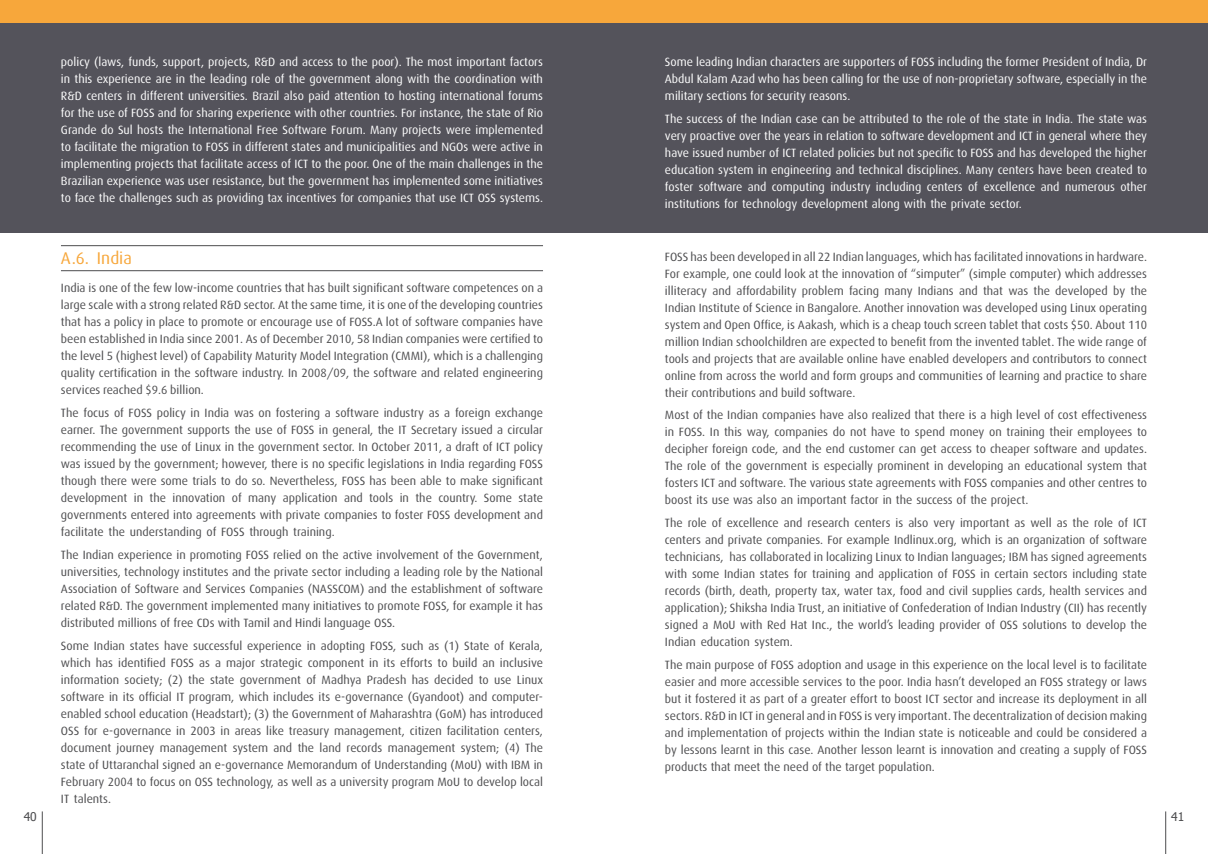
<style>
.page{position:relative;width:1208px;height:854px;background:#fff}
.page>*{position:absolute;margin:0;border:0;box-sizing:border-box;transform-origin:0 0}
.t1{font:17px "Dax";color:#f7a73b}
.t2{font:12px/17px "Dax";color:#4d4d4f;text-align:justify}
.t3{font:12px/17px "Dax";color:#fff;text-align:justify}
.t4{font:12px "Tahoma";color:#4d4d4f}
</style>
<div class="page">
<div style="left:0;top:0;width:1208px;height:43px;background:#f7a73b"></div>
<div style="left:0;top:23px;width:1208px;height:209px;background:#54535b"></div>
<hr style="left:1165px;top:811px;width:1px;height:42px;background:#4d4d4f">
<hr style="left:42px;top:811px;width:1px;height:42px;background:#4d4d4f">
<hr style="left:61px;top:270px;width:482px;height:1px;background:#4d4d4f">
<hr style="left:61px;top:245px;width:482px;height:1px;background:#4d4d4f">
<p class="t3" style="left:61px;top:53px;width:483px">policy (laws, funds, support, projects, R&amp;D and access to the poor). The most important factors in this experience are in the leading role of the government along with the coordination with R&amp;D centers in different universities. Brazil also paid attention to hosting international forums for the use of FOSS and for sharing experience with other countries. For instance, the state of Rio Grande do Sul hosts the International Free Software Forum. Many projects were implemented to facilitate the migration to FOSS in different states and municipalities and NGOs were active in implementing projects that facilitate access of ICT to the poor. One of the main challenges in the Brazilian experience was user resistance, but the government has implemented some initiatives to face the challenges such as providing tax incentives for companies that use ICT OSS systems.</p>
<h1 class="t1" style="left:61px;top:249px;width:72px">A.6. India</h1>
<p class="t2" style="left:61px;top:280px;width:483px">India is one of the few low-income countries that has built significant software competences on a large scale with a strong related R&amp;D sector. At the same time, it is one of the developing countries that has a policy in place to promote or encourage use of FOSS.A lot of software companies have been established in India since 2001. As of December 2010, 58 Indian companies were certified to the level 5 (highest level) of Capability Maturity Model Integration (CMMI), which is a challenging quality certification in the software industry. In 2008/09, the software and related engineering services reached $9.6 billion.</p>
<p class="t2" style="left:61px;top:404px;width:483px">The focus of FOSS policy in India was on fostering a software industry as a foreign exchange earner. The government supports the use of FOSS in general, the IT Secretary issued a circular recommending the use of Linux in the government sector. In October 2011, a draft of ICT policy was issued by the government; however, there is no specific legislations in India regarding FOSS though there were some trials to do so. Nevertheless, FOSS has been able to make significant development in the innovation of many application and tools in the country. Some state governments entered into agreements with private companies to foster FOSS development and facilitate the understanding of FOSS through training.</p>
<p class="t2" style="left:61px;top:546px;width:483px">The Indian experience in promoting FOSS relied on the active involvement of the Government, universities, technology institutes and the private sector including a leading role by the National Association of Software and Services Companies (NASSCOM) and the establishment of software related R&amp;D. The government implemented many initiatives to promote FOSS, for example it has distributed millions of free CDs with Tamil and Hindi language OSS.</p>
<p class="t2" style="left:61px;top:637px;width:483px">Some Indian states have successful experience in adopting FOSS, such as (1) State of Kerala, which has identified FOSS as a major strategic component in its efforts to build an inclusive information society; (2) the state government of Madhya Pradesh has decided to use Linux software in its official IT program, which includes its e-governance (Gyandoot) and computer&shy;enabled school education (Headstart); (3) the Government of Maharashtra (GoM) has introduced OSS for e-governance in 2003 in areas like treasury management, citizen facilitation centers, document journey management system and the land records management system; (4) The state of Uttaranchal signed an e-governance Memorandum of Understanding (MoU) with IBM in February 2004 to focus on OSS technology, as well as a university program MoU to develop local IT talents.</p>
<p class="t3" style="left:665px;top:53px;width:483px">Some leading Indian characters are supporters of FOSS including the former President of India, Dr Abdul Kalam Azad who has been calling for the use of non-proprietary software, especially in the military sections for security reasons.</p>
<p class="t3" style="left:665px;top:110px;width:483px">The success of the Indian case can be attributed to the role of the state in India. The state was very proactive over the years in relation to software development and ICT in general where they have issued number of ICT related policies but not specific to FOSS and has developed the higher education system in engineering and technical disciplines. Many centers have been created to foster software and computing industry including centers of excellence and numerous other institutions for technology development along with the private sector.</p>
<p class="t2" style="left:665px;top:248px;width:483px">FOSS has been developed in all 22 Indian languages, which has facilitated innovations in hardware.<br>For example, one could look at the innovation of “simputer” (simple computer) which addresses illiteracy and affordability problem facing many Indians and that was the developed by the Indian Institute of Science in Bangalore. Another innovation was developed using Linux operating system and Open Office, is Aakash, which is a cheap touch screen tablet that costs $50. About 110 million Indian schoolchildren are expected to benefit from the invented tablet. The wide range of tools and projects that are available online have enabled developers and contributors to connect online from across the world and form groups and communities of learning and practice to share their contributions and build software.</p>
<p class="t2" style="left:665px;top:406px;width:483px">Most of the Indian companies have also realized that there is a high level of cost effectiveness in FOSS. In this way, companies do not have to spend money on training their employees to decipher foreign code, and the end customer can get access to cheaper software and updates.<br>The role of the government is especially prominent in developing an educational system that fosters ICT and software. The various state agreements with FOSS companies and other centres to boost its use was also an important factor in the success of the project.</p>
<p class="t2" style="left:665px;top:514px;width:483px">The role of excellence and research centers is also very important as well as the role of ICT centers and private companies. For example Indlinux.org, which is an organization of software technicians, has collaborated in localizing Linux to Indian languages; IBM has signed agreements with some Indian states for training and application of FOSS in certain sectors including state records (birth, death, property tax, water tax, food and civil supplies cards, health services and application); Shiksha India Trust, an initiative of Confederation of Indian Industry (CII) has recently signed a MoU with Red Hat Inc., the world’s leading provider of OSS solutions to develop the Indian education system.</p>
<p class="t2" style="left:665px;top:656px;width:483px">The main purpose of FOSS adoption and usage in this experience on the local level is to facilitate easier and more accessible services to the poor. India hasn’t developed an FOSS strategy or laws but it fostered it as part of a greater effort to boost ICT sector and increase its deployment in all sectors. R&amp;D in ICT in general and in FOSS is very important. The decentralization of decision making and implementation of projects within the Indian state is noticeable and could be considered a by lessons learnt in this case. Another lesson learnt is innovation and creating a supply of FOSS products that meet the need of the target population.</p>
<p class="t4" style="left:24px;top:807px;width:15px">40</p>
<p class="t4" style="left:1171px;top:808px;width:15px">41</p>
</div>
